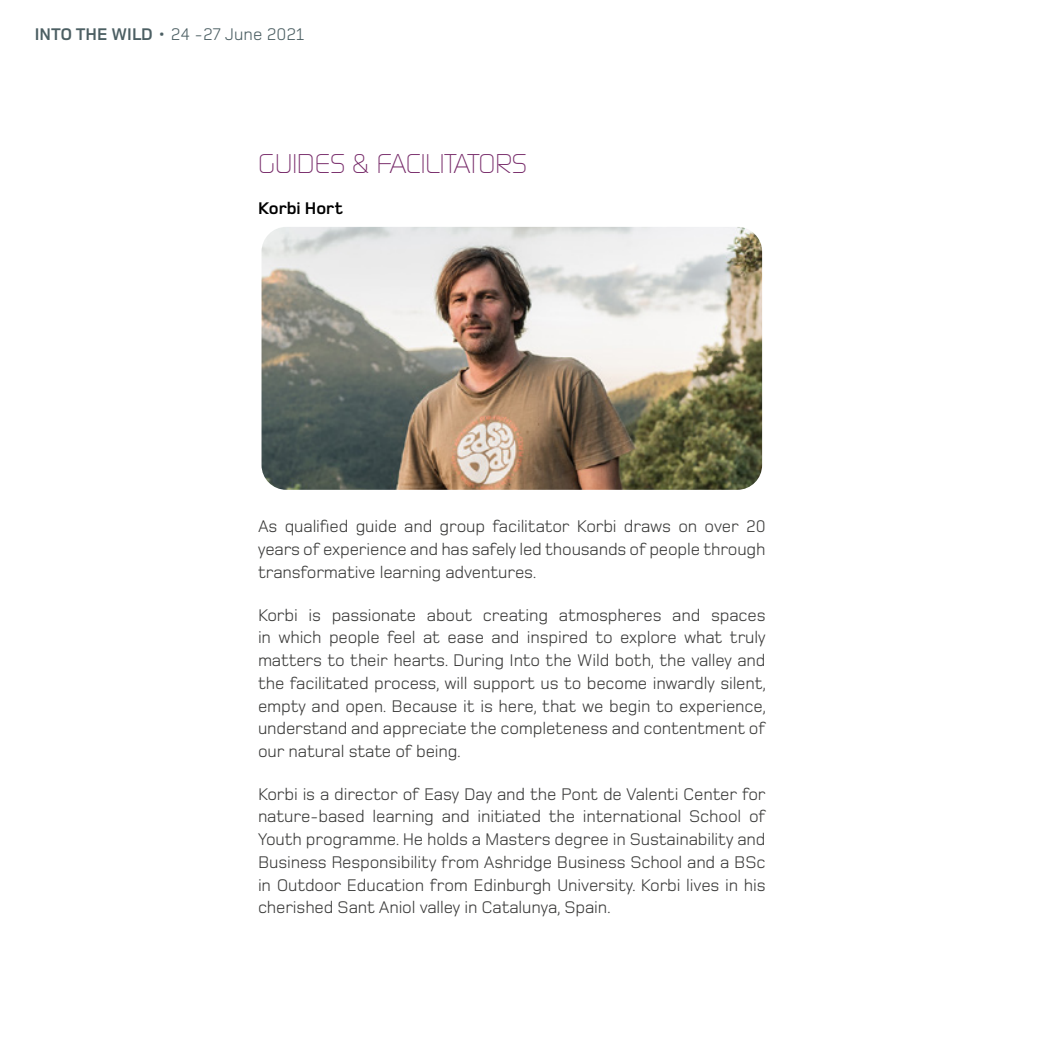
<style>
.page{position:relative;width:1042px;height:1042px;background:#fff}
.page>*{position:absolute;margin:0;border:0;box-sizing:border-box;transform-origin:0 0}
.t1{font:300 26.25px "Digital";color:#742666}
.t2{font:17.5px/22.8px "Foundry Monoline";letter-spacing:-.01em;color:#3c3c3b;text-align:justify}
.t3{font:17.5px "Foundry Monoline";color:#4c5f63}
.t4{font:700 17.5px "Foundry Monoline";color:#000}
.s1{font-weight:700}
</style>
<div class="page">
<img style="left:261px;top:227px;width:501px;height:263px">
<p class="t3" style="left:35px;top:25px;width:271px"><span class="s1">INTO THE WILD</span> • 24 -27 June 2021</p>
<h1 class="t1" style="left:258px;top:149px;width:270px">GUIDES &amp; FACILITATORS</h1>
<p class="t4" style="left:258px;top:198px;width:87px">Korbi Hort</p>
<p class="t2" style="left:258px;top:516px;width:509px">As qualified guide and group facilitator Korbi draws on over 20 years of experience and has safely led thousands of people through transformative learning adventures.</p>
<p class="t2" style="left:258px;top:604px;width:510px">Korbi is passionate about creating atmospheres and spaces in which people feel at ease and inspired to explore what truly matters to their hearts. During Into the Wild both, the valley and the facilitated process, will support us to become inwardly silent, empty and open. Because it is here, that we begin to experience, understand and appreciate the completeness and contentment of our natural state of being.</p>
<p class="t2" style="left:258px;top:783px;width:510px">Korbi is a director of Easy Day and the Pont de Valenti Center for nature-based learning and initiated the international School of Youth programme. He holds a Masters degree in Sustainability and Business Responsibility from Ashridge Business School and a BSc in Outdoor Education from Edinburgh University. Korbi lives in his cherished Sant Aniol valley in Catalunya, Spain.</p>
</div>
